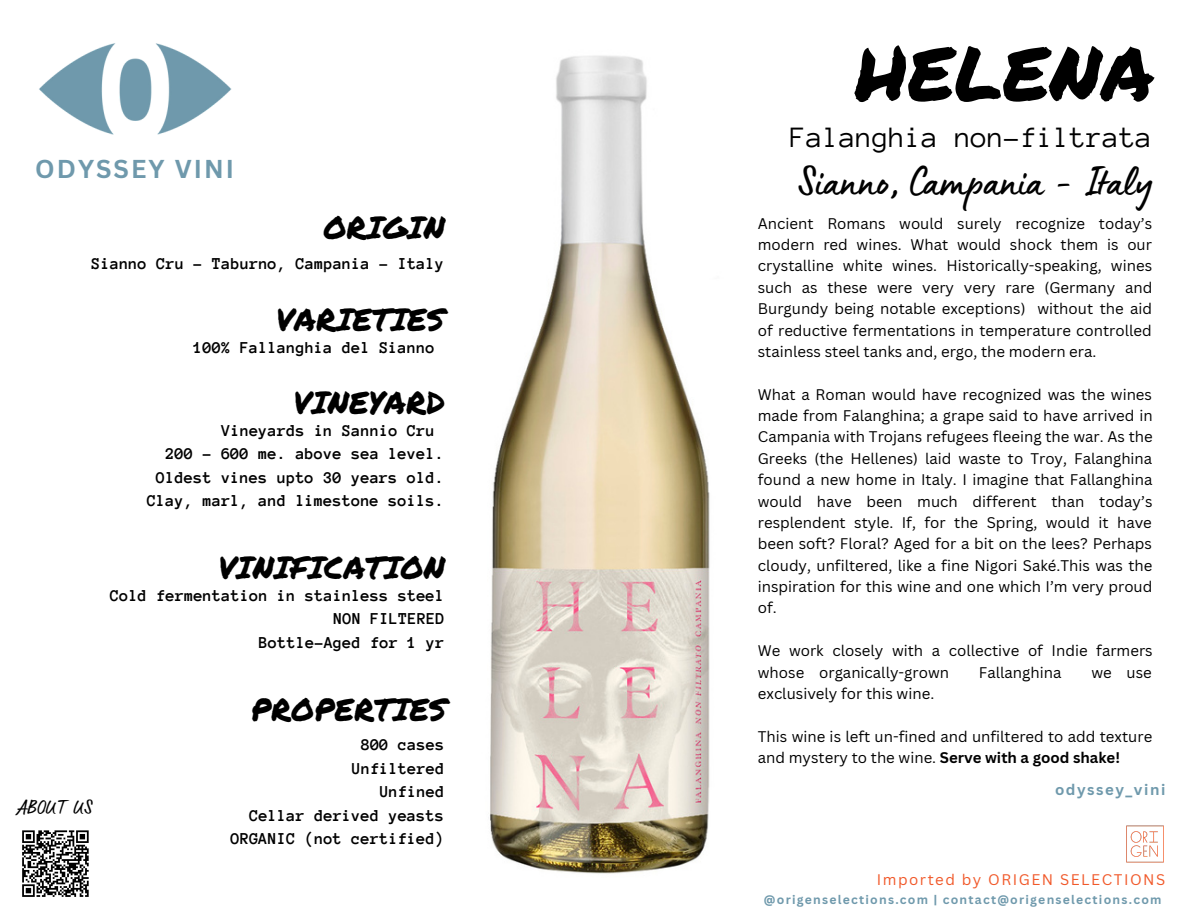
<style>
.page{position:relative;width:1188px;height:918px;background:#fff}
.page>*{position:absolute;margin:0;border:0;box-sizing:border-box;transform-origin:0 0}
.t1{font:75.45px "Permanent Marker";color:#000}
.t2{font:42.6px "Lumios Marker";color:#000}
.t3{font:31.2px "Permanent Marker";color:#000}
.t4{font:30.15px "Anonymous Pro";color:#000}
.t5{font:700 25.2px "Canva Sans";letter-spacing:.08em;color:#6f99ac}
.t6{font:20.1px "Lumios Marker";color:#000}
.t7{font:700 17.1px/23.4px "Anonymous Pro";color:#000;text-align:right}
.t8{font:15px/21.3px "Canva Sans";color:#000;text-align:justify}
.t9{font:15px "Canva Sans";letter-spacing:.1em;color:#f1592a}
.t10{font:700 15px "Canva Sans";letter-spacing:.1em;color:#6f99ac}
.t11{font:700 12.15px "Canva Sans";letter-spacing:.1em;color:#6f99ac}
.s1{font-weight:700}
</style>
<div class="page">
<img style="left:39px;top:43px;width:193px;height:92px">
<img style="left:1126px;top:825px;width:38px;height:38px">
<svg style="left:22px;top:830px;width:67px;height:67px"></svg>
<img style="left:490px;top:55px;width:220px;height:819px">
<p class="t5" style="left:35px;top:151px;width:200px">ODYSSEY VINI</p>
<p class="t3" style="left:323px;top:204px;width:123px">ORIGIN</p>
<p class="t7" style="left:91px;top:252px;width:355px">Sianno Cru - Taburno, Campania - Italy</p>
<p class="t3" style="left:276px;top:296px;width:170px">VARIETIES</p>
<p class="t7" style="left:194px;top:335px;width:243px">100% Fallanghia del Sianno</p>
<p class="t3" style="left:294px;top:379px;width:153px">VINEYARD</p>
<p class="t7" style="left:221px;top:419px;width:215px">Vineyards in Sannio Cru</p>
<p class="t7" style="left:147px;top:442px;width:299px">200 - 600 me. above sea level.<br>Oldest vines upto 30 years old.<br>Clay, marl, and limestone soils.</p>
<p class="t3" style="left:218px;top:545px;width:228px">VINIFICATION</p>
<p class="t7" style="left:110px;top:584px;width:336px">Cold fermentation in stainless steel</p>
<p class="t7" style="left:333px;top:607px;width:113px">NON FILTERED</p>
<p class="t7" style="left:259px;top:631px;width:187px">Bottle-Aged for 1 yr</p>
<p class="t6" style="left:19px;top:801px;width:75px">ABOUT US</p>
<p class="t3" style="left:251px;top:686px;width:197px">PROPERTIES</p>
<p class="t7" style="left:361px;top:733px;width:85px">800 cases</p>
<p class="t7" style="left:352px;top:757px;width:94px">Unfiltered</p>
<p class="t7" style="left:380px;top:780px;width:67px">Unfined</p>
<p class="t7" style="left:249px;top:804px;width:197px">Cellar derived yeasts</p>
<p class="t7" style="left:231px;top:827px;width:215px">ORGANIC (not certified)</p>
<p class="t1" style="left:855px;top:17px;width:301px">HELENA</p>
<p class="t4" style="left:790px;top:122px;width:364px">Falanghia non-filtrata</p>
<p class="t2" style="left:797px;top:168px;width:357px">Sianno, Campania - Italy</p>
<p class="t8" style="left:758px;top:212px;width:396px">Ancient Romans would surely recognize today’s modern red wines. What would shock them is our crystalline white wines. Historically-speaking, wines such as these were very very rare (Germany and Burgundy being notable exceptions) without the aid of reductive fermentations in temperature controlled stainless steel tanks and, ergo, the modern era.</p>
<p class="t8" style="left:758px;top:383px;width:397px">What a Roman would have recognized was the wines made from Falanghina; a grape said to have arrived in Campania with Trojans refugees fleeing the war. As the Greeks (the Hellenes) laid waste to Troy, Falanghina found a new home in Italy. I imagine that Fallanghina would have been much different than today’s resplendent style. If, for the Spring, would it have been soft? Floral? Aged for a bit on the lees? Perhaps cloudy, unfiltered, like a fine Nigori Saké.This was the inspiration for this wine and one which I’m very proud of.</p>
<p class="t8" style="left:758px;top:640px;width:396px">We work closely with a collective of Indie farmers whose organically-grown</p>
<p class="t8" style="left:979px;top:661px;width:84px">Fallanghina</p>
<p class="t8" style="left:1091px;top:661px;width:62px">we use</p>
<p class="t8" style="left:758px;top:683px;width:178px">exclusively for this wine.</p>
<p class="t8" style="left:758px;top:725px;width:396px">This wine is left un-fined and unfiltered to add texture and mystery to the wine. <span class="s1">Serve with a good shake!</span></p>
<p class="t10" style="left:1055px;top:779px;width:112px">odyssey_vini</p>
<p class="t9" style="left:877px;top:869px;width:290px">Imported by ORIGEN SELECTIONS</p>
<p class="t11" style="left:764px;top:891px;width:399px">@origenselections.com | contact@origenselections.com</p>
</div>
